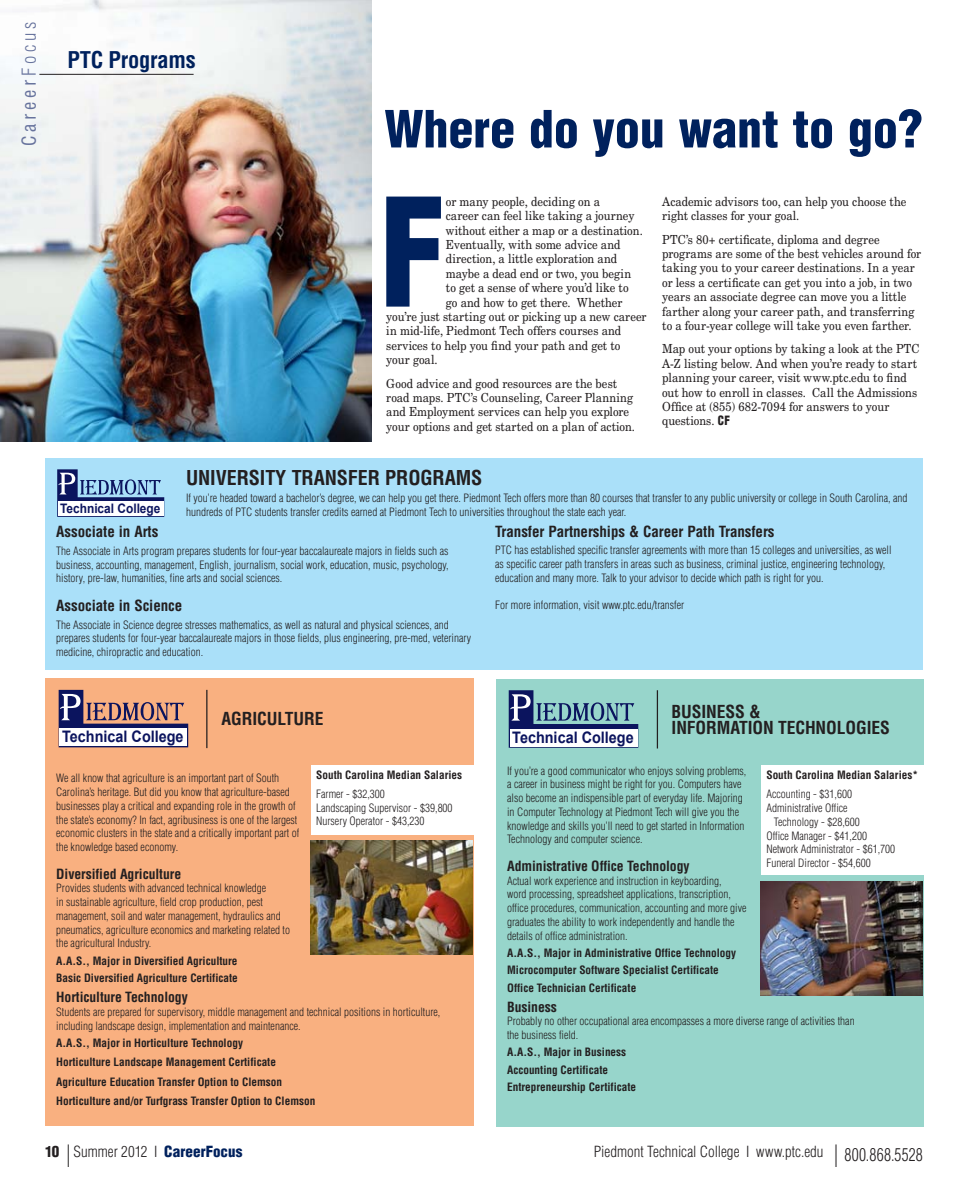
<style>
.page{position:relative;width:968px;height:1193px;background:#fff}
.page>*{position:absolute;margin:0;border:0;box-sizing:border-box;transform-origin:0 0}
.t1{font:900 condensed 146.62px "Helvetica LT Std";color:#00215d;scale:.9 1}
.t2{font:900 condensed 50px "Helvetica LT Std";color:#00215d}
.t3{font:700 condensed 22.5px "Helvetica LT Std";letter-spacing:-.01em;color:#00215d}
.t4{font:700 condensed 20px "Helvetica LT Std";letter-spacing:-.005em;color:#231f20}
.t5{font:condensed 18.75px "Helvetica LT Std";letter-spacing:.2em;color:#67739d}
.t6{font:700 condensed 17.5px/16.2px "Helvetica LT Std";letter-spacing:-.005em;color:#231f20}
.t7{font:700 15.88px "Arial";color:#0b145e;scale:.91 1}
.t8{font:300 condensed 15px "Helvetica LT Std";color:#231f20}
.t9{font:700 condensed 15px "Helvetica LT Std";letter-spacing:-.005em;color:#231f20}
.t10{font:700 condensed 13.75px "Helvetica LT Std";letter-spacing:-.005em;color:#231f20}
.t11{font:700 13.12px "Arial";color:#0b145e;scale:.91 1}
.t12{font:12.5px/14.4px "New Century Schlbk LT Std";letter-spacing:.005em;color:#231f20;scale:.9 1}
.t13{font:300 condensed 11.25px/13.8px "Helvetica LT Std";color:#231f20}
.t14{font:700 condensed 11.25px/17.4px "Helvetica LT Std";color:#231f20}
.s1{font-weight:300}
.s2{font-family:"Helvetica LT Std";font-weight:900;font-stretch:condensed}
.s3{font-weight:900}
.s4{font-size:30px}
.s5{font-weight:900;color:#00215d}
.s6{font-size:17.5px}
</style>
<div class="page">
<img style="left:0;top:0;width:371px;height:441px">
<div style="left:45px;top:678px;width:428px;height:448px;background:#f9b080"></div>
<div style="left:496px;top:679px;width:427px;height:447px;background:#97d5cb"></div>
<hr style="left:206px;top:690px;width:1px;height:58px;background:#231f20">
<img style="left:310px;top:841px;width:162px;height:113px">
<div style="left:310px;top:765px;width:163px;height:69px;background:#fff"></div>
<div style="left:760px;top:765px;width:163px;height:110px;background:#fff"></div>
<div style="left:45px;top:458px;width:877px;height:211px;background:#aae0f9"></div>
<img style="left:760px;top:881px;width:162px;height:114px">
<svg style="left:59px;top:690px;width:129px;height:57px"></svg>
<div style="left:60px;top:728px;width:127px;height:18px;background:#fff"></div>
<hr style="left:656px;top:690px;width:2px;height:58px;background:#231f20">
<svg style="left:508px;top:690px;width:130px;height:57px"></svg>
<div style="left:509px;top:729px;width:128px;height:17px;background:#fff"></div>
<svg style="left:57px;top:469px;width:107px;height:48px"></svg>
<div style="left:58px;top:501px;width:105px;height:15px;background:#fff"></div>
<hr style="left:39px;top:74px;width:155px;height:1px;background:#231f20">
<h3 class="t5" style="left:17px;top:146px;width:126px;rotate:-90deg">Career<span class="s1">Focus</span></h3>
<h3 class="t3" style="left:68px;top:46px;width:130px">PTC Programs</h3>
<h2 class="t2" style="left:384px;top:97px;width:540px">Where do you want to go?</h2>
<h1 class="t1" style="left:380px;top:160px;width:75px">F</h1>
<p class="t12" style="left:446px;top:194px;width:173px">or many people, deciding on a</p>
<p class="t12" style="left:446px;top:209px;width:211px">career can feel like taking a journey</p>
<p class="t12" style="left:446px;top:223px;width:220px">without either a map or a destination.</p>
<p class="t12" style="left:446px;top:237px;width:196px">Eventually, with some advice and</p>
<p class="t12" style="left:446px;top:252px;width:192px">direction, a little exploration and</p>
<p class="t12" style="left:446px;top:266px;width:207px">maybe a dead end or two, you begin</p>
<p class="t12" style="left:446px;top:280px;width:205px">to get a sense of where you’d like to</p>
<p class="t12" style="left:446px;top:295px;width:198px">go and how to get there. Whether</p>
<p class="t12" style="left:386px;top:309px;width:291px">you’re just starting out or picking up a new career</p>
<p class="t12" style="left:386px;top:324px;width:263px">in mid-life, Piedmont Tech offers courses and</p>
<p class="t12" style="left:386px;top:338px;width:262px">services to help you find your path and get to</p>
<p class="t12" style="left:386px;top:352px;width:59px">your goal.</p>
<p class="t12" style="left:386px;top:376px;width:278px">Good advice and good resources are the best road maps. PTC’s Counseling, Career Planning and Employment services can help you explore your options and get started on a plan of action.</p>
<p class="t12" style="left:662px;top:194px;width:273px">Academic advisors too, can help you choose the right classes for your goal.</p>
<p class="t12" style="left:662px;top:232px;width:289px">PTC’s 80+ certificate, diploma and degree programs are some of the best vehicles around for taking you to your career destinations. In a year or less a certificate can get you into a job, in two years an associate degree can move you a little farther along your career path, and transferring to a four-year college will take you even farther.</p>
<p class="t12" style="left:662px;top:342px;width:288px">Map out your options by taking a look at the PTC A-Z listing below. And when you’re ready to start planning your career, visit www.ptc.edu to find out how to enroll in classes. Call the Admissions Office at (855) 682-7094 for answers to your questions. <span class="s2">CF</span></p>
<p class="t11" style="left:60px;top:499px;width:112px">Technical College</p>
<h3 class="t4" style="left:186px;top:465px;width:298px">UNIVERSITY TRANSFER PROGRAMS</h3>
<p class="t13" style="left:186px;top:491px;width:723px">If you’re headed toward a bachelor’s degree, we can help you get there. Piedmont Tech offers more than 80 courses that transfer to any public university or college in South Carolina, and hundreds of PTC students transfer credits earned at Piedmont Tech to universities throughout the state each year.</p>
<h3 class="t9" style="left:56px;top:522px;width:104px">Associate in Arts</h3>
<p class="t13" style="left:56px;top:544px;width:394px;text-align:justify">The Associate in Arts program prepares students for four-year baccalaureate majors in fields such as business, accounting, management, English, journalism, social work, education, music, psychology, history, pre-law, humanities, fine arts and social sciences.</p>
<h3 class="t9" style="left:56px;top:596px;width:127px">Associate in Science</h3>
<p class="t13" style="left:56px;top:617px;width:416px">The Associate in Science degree stresses mathematics, as well as natural and physical sciences, and prepares students for four-year baccalaureate majors in those fields, plus engineering, pre-med, veterinary medicine, chiropractic and education.</p>
<h3 class="t9" style="left:495px;top:522px;width:281px">Transfer Partnerships &amp; Career Path Transfers</h3>
<p class="t13" style="left:495px;top:543px;width:398px">PTC has established specific transfer agreements with more than 15 colleges and universities, as well as specific career path transfers in areas such as business, criminal justice, engineering technology, education and many more. Talk to your advisor to decide which path is right for you.</p>
<p class="t13" style="left:495px;top:598px;width:190px">For more information, visit www.ptc.edu/transfer</p>
<h3 class="t7" style="left:62px;top:726px;width:135px">Technical College</h3>
<h3 class="t6" style="left:221px;top:711px;width:103px">AGRICULTURE</h3>
<h3 class="t7" style="left:512px;top:726px;width:135px">Technical College</h3>
<h3 class="t6" style="left:671px;top:703px;width:220px">BUSINESS &amp;<br>INFORMATION TECHNOLOGIES</h3>
<p class="t14" style="left:316px;top:765px;width:147px">South Carolina Median Salaries</p>
<p class="t13" style="left:316px;top:787px;width:138px">Farmer - $32,300<br>Landscaping Supervisor - $39,800<br>Nursery Operator - $43,230</p>
<p class="t13" style="left:56px;top:771px;width:244px">We all know that agriculture is an important part of South Carolina’s heritage. But did you know that agriculture-based businesses play a critical and expanding role in the growth of the state’s economy? In fact, agribusiness is one of the largest economic clusters in the state and a critically important part of the knowledge based economy.</p>
<p class="t10" style="left:56px;top:865px;width:126px">Diversified Agriculture</p>
<p class="t13" style="left:56px;top:881px;width:235px">Provides students with advanced technical knowledge<br>in sustainable agriculture, field crop production, pest management, soil and water management, hydraulics and pneumatics, agriculture economics and marketing related to the agricultural Industry.</p>
<p class="t14" style="left:56px;top:952px;width:183px">A.A.S., Major in Diversified Agriculture<br>Basic Diversified Agriculture Certificate</p>
<p class="t10" style="left:56px;top:988px;width:133px">Horticulture Technology</p>
<p class="t13" style="left:56px;top:1004px;width:385px">Students are prepared for supervisory, middle management and technical positions in horticulture, including landscape design, implementation and maintenance.</p>
<p class="t14" style="left:56px;top:1033px;width:260px;line-height:19.4px">A.A.S., Major in Horticulture Technology<br>Horticulture Landscape Management Certificate Agriculture Education Transfer Option to Clemson Horticulture and/or Turfgrass Transfer Option to Clemson</p>
<p class="t13" style="left:507px;top:763px;width:241px">If you’re a good communicator who enjoys solving problems, a career in business might be right for you. Computers have also become an indispensible part of everyday life. Majoring in Computer Technology at Piedmont Tech will give you the knowledge and skills you’ll need to get started in Information Technology and computer science.</p>
<p class="t10" style="left:507px;top:857px;width:184px">Administrative Office Technology</p>
<p class="t13" style="left:507px;top:873px;width:241px">Actual work experience and instruction in keyboarding,<br>word processing, spreadsheet applications, transcription, office procedures, communication, accounting and more give graduates the ability to work independently and handle the details of office administration.</p>
<p class="t14" style="left:507px;top:944px;width:230px">A.A.S., Major in Administrative Office Technology<br>Microcomputer Software Specialist Certificate<br>Office Technician Certificate</p>
<p class="t10" style="left:507px;top:998px;width:51px">Business</p>
<p class="t13" style="left:507px;top:1014px;width:349px">Probably no other occupational area encompasses a more diverse range of activities than the business field.</p>
<p class="t14" style="left:507px;top:1043px;width:131px">A.A.S., Major in Business<br>Accounting Certificate<br>Entrepreneurship Certificate</p>
<p class="t14" style="left:766px;top:766px;width:153px">South Carolina Median Salaries*</p>
<p class="t13" style="left:766px;top:787px;width:87px">Accounting - $31,600</p>
<p class="t13" style="left:766px;top:801px;width:83px">Administrative Office</p>
<p class="t13" style="left:774px;top:814px;width:87px">Technology - $28,600</p>
<p class="t13" style="left:766px;top:828px;width:102px">Office Manager - $41,200</p>
<p class="t13" style="left:766px;top:842px;width:130px">Network Administrator - $61,700</p>
<p class="t13" style="left:766px;top:856px;width:106px">Funeral Director - $54,600</p>
<h3 class="t8" style="left:45px;top:1142px;width:199px"><span class="s3">10</span> <span class="s4">I</span> Summer 2012 I <span class="s5">CareerFocus</span></h3>
<h3 class="t8" style="left:594px;top:1142px;width:330px">Piedmont Technical College I www.ptc.edu <span class="s4">I</span> <span class="s6">800.868.5528</span></h3>
</div>
